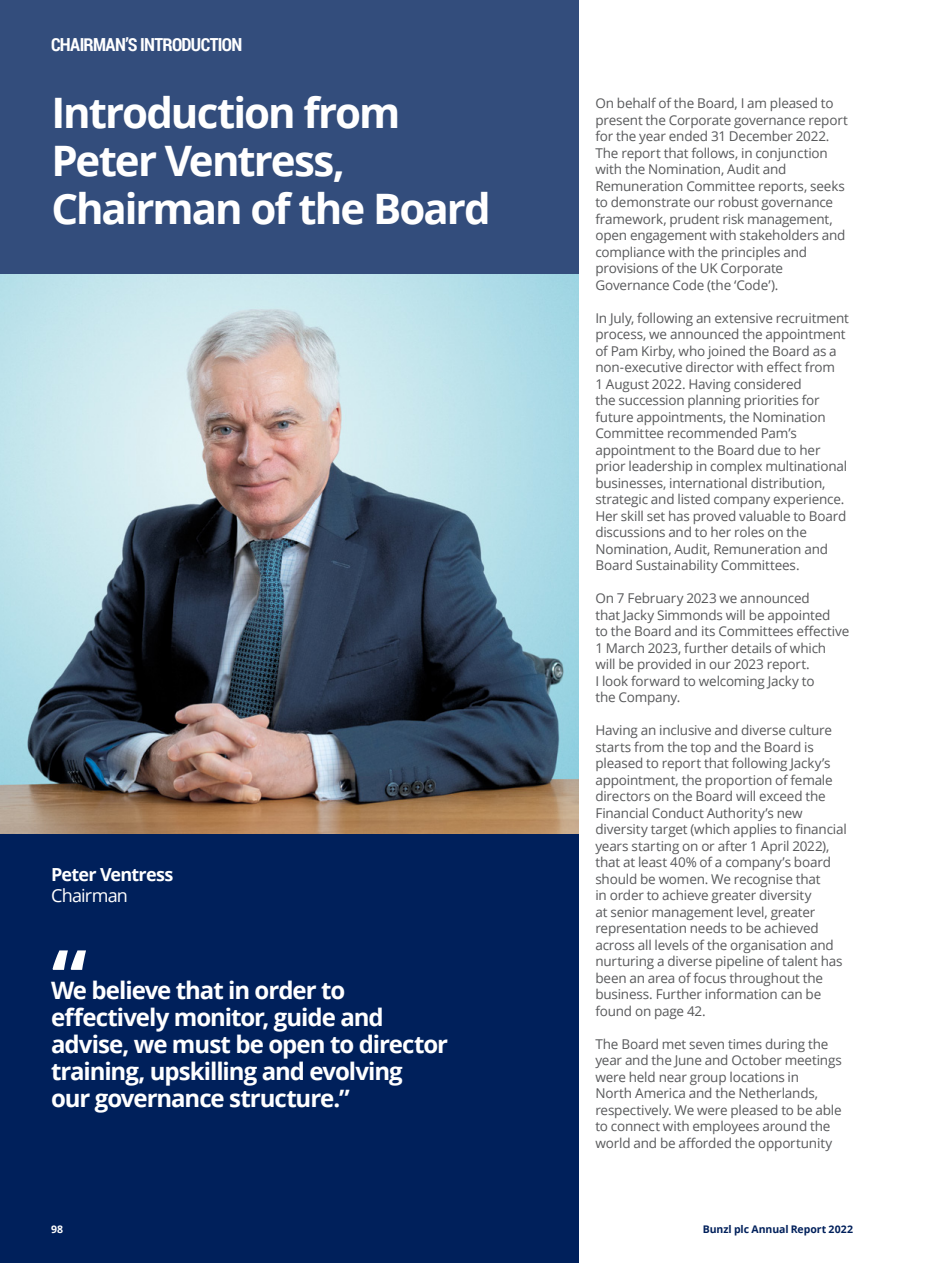
<style>
.page{position:relative;width:936px;height:1263px;background:#fff}
.page>*{position:absolute;margin:0;border:0;box-sizing:border-box;transform-origin:0 0}
.t1{font:700 42px/48px "Open Sans";letter-spacing:-.045em;color:#fff}
.t2{font:700 24px/27px "Open Sans";letter-spacing:-.045em;color:#fff}
.t3{font:700 18px "Roboto Condensed";letter-spacing:-.035em;color:#fff}
.t4{font:700 18px "Open Sans";letter-spacing:-.04em;color:#fff}
.t5{font:18px "Open Sans";letter-spacing:-.045em;color:#fff}
.t6{font:13.5px/16.5px "Open Sans";letter-spacing:-.015em;color:#58595b}
.t7{font:700 10.5px "Open Sans";letter-spacing:-.005em;color:#00205b}
.t8{font:700 10.5px "Open Sans";color:#fff}
</style>
<div class="page">
<img style="left:0;top:273px;width:578px;height:561px">
<div style="left:0;top:834px;width:578px;height:429px;background:#00205b"></div>
<div style="left:0;top:0;width:578px;height:273px;background:#334d7c"></div>
<svg style="left:53px;top:950px;width:33px;height:20px"></svg>
<h3 class="t3" style="left:51px;top:32px;width:193px">CHAIRMAN’S INTRODUCTION</h3>
<h1 class="t1" style="left:51px;top:88px;width:441px">Introduction from<br>Peter Ventress,<br>Chairman of the Board</h1>
<p class="t6" style="left:595px;top:95px;width:254px">On behalf of the Board, I am pleased to present the Corporate governance report for the year ended 31 December 2022.<br>The report that follows, in conjunction with the Nomination, Audit and Remuneration Committee reports, seeks to demonstrate our robust governance framework, prudent risk management, open engagement with stakeholders and compliance with the principles and provisions of the UK Corporate Governance Code (the ‘Code’).</p>
<p class="t6" style="left:595px;top:309px;width:255px">In July, following an extensive recruitment process, we announced the appointment of Pam Kirby, who joined the Board as a non-executive director with effect from<br>1 August 2022. Having considered<br>the succession planning priorities for future appointments, the Nomination Committee recommended Pam’s appointment to the Board due to her prior leadership in complex multinational businesses, international distribution, strategic and listed company experience.<br>Her skill set has proved valuable to Board discussions and to her roles on the Nomination, Audit, Remuneration and Board Sustainability Committees.</p>
<p class="t6" style="left:595px;top:590px;width:255px">On 7 February 2023 we announced<br>that Jacky Simmonds will be appointed<br>to the Board and its Committees effective 1 March 2023, further details of which will be provided in our 2023 report.<br>I look forward to welcoming Jacky to<br>the Company.</p>
<p class="t6" style="left:595px;top:722px;width:253px">Having an inclusive and diverse culture starts from the top and the Board is pleased to report that following Jacky’s appointment, the proportion of female directors on the Board will exceed the Financial Conduct Authority’s new diversity target (which applies to financial years starting on or after 1 April 2022), that at least 40% of a company’s board should be women. We recognise that<br>in order to achieve greater diversity<br>at senior management level, greater representation needs to be achieved across all levels of the organisation and nurturing a diverse pipeline of talent has been an area of focus throughout the business. Further information can be found on page 42.</p>
<p class="t6" style="left:595px;top:1035px;width:248px">The Board met seven times during the year and the June and October meetings were held near group locations in<br>North America and the Netherlands, respectively. We were pleased to be able to connect with employees around the world and be afforded the opportunity</p>
<h3 class="t4" style="left:51px;top:862px;width:124px">Peter Ventress</h3>
<h3 class="t5" style="left:51px;top:883px;width:78px">Chairman</h3>
<h2 class="t2" style="left:51px;top:976px;width:398px">We believe that in order to effectively monitor, guide and advise, we must be open to director training, upskilling and evolving our governance structure.”</h2>
<p class="t8" style="left:51px;top:1221px;width:14px">98</p>
<p class="t7" style="left:702px;top:1221px;width:152px">Bunzl plc Annual Report 2022</p>
</div>
